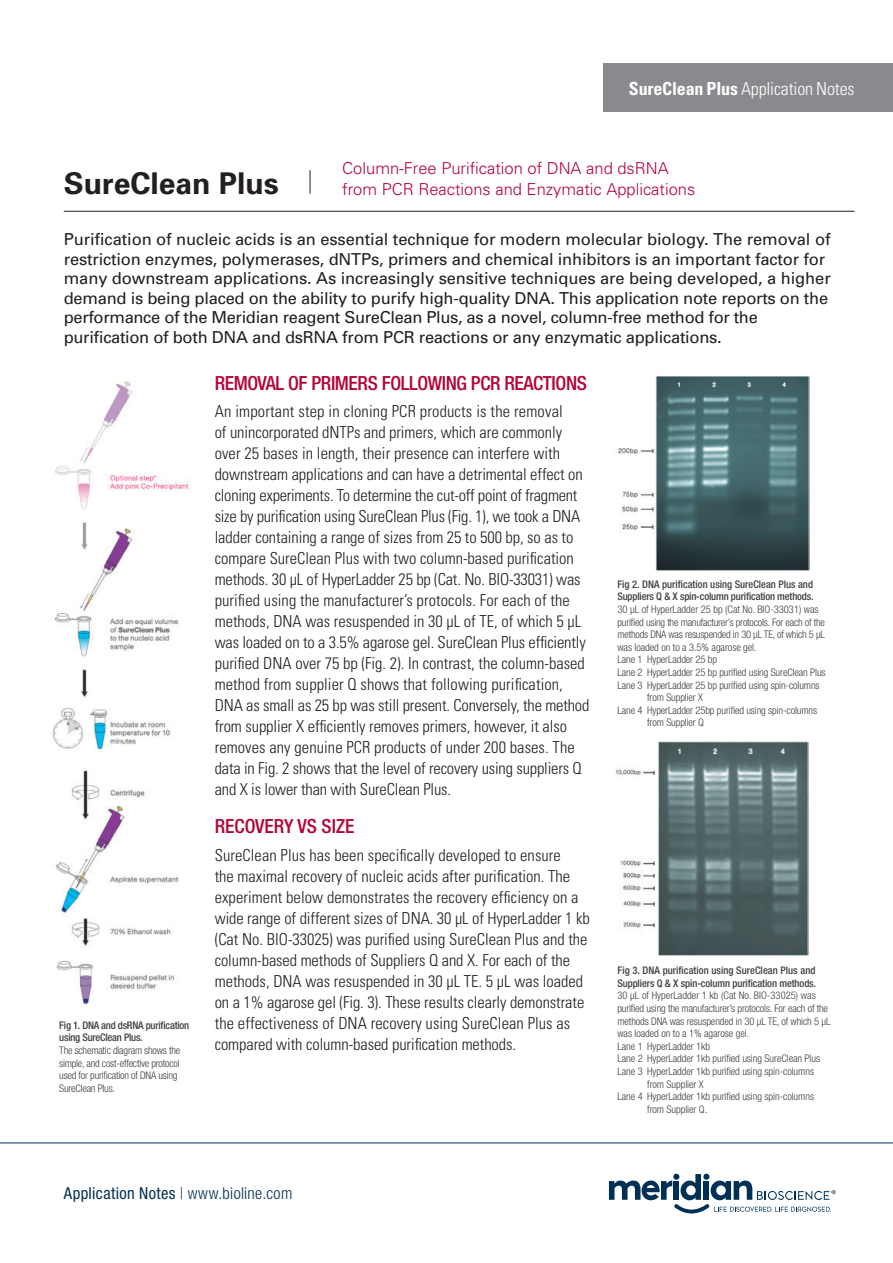
<style>
.page{position:relative;width:893px;height:1263px;background:#fff}
.page>*{position:absolute;margin:0;border:0;box-sizing:border-box;transform-origin:0 0}
.MAIN_Heading{font:700 30px "Univers";color:#231f20}
.BIOLINE_sub_heading{font:500 condensed 19.5px "Helvetica Neue";letter-spacing:-.02em;color:#b30437}
.BIOLINE_sub_heading-2{font:500 condensed 19.5px "Helvetica Neue";color:#b30437}
.t1{font:300 condensed 18px "Univers";letter-spacing:-.01em;color:#fff}
.body{font:300 condensed 16.5px/21px "Univers";letter-spacing:-.005em;color:#231f20}
.intro{font:16.5px/19.5px "Univers";letter-spacing:-.01em;color:#231f20}
.body-2{font:300 16.5px/21px "Univers";color:#b30437}
.t2{font:condensed 16.5px "Helvetica Neue";letter-spacing:.025em;color:#093153}
.BIOLINE_caption_body{font:300 condensed 10.5px/12.6px "Helvetica Neue";letter-spacing:-.01em;color:#3e3e3f}
.BIOLINE_caption_body-2{font:500 condensed 10.5px/12.6px "Helvetica Neue";letter-spacing:-.01em;color:#3e3e3f}
.s1{font-weight:700}
.s2{font-weight:300}
</style>
<div class="page">
<div style="left:603px;top:64px;width:290px;height:48px;background:#8a8a8e"></div>
<svg style="left:609px;top:1174px;width:227px;height:40px"></svg>
<hr style="left:0;top:1142px;width:893px;height:1px;background:#003056">
<hr style="left:64px;top:211px;width:790px;height:1px;background:#231f20">
<svg style="left:310px;top:170px;width:1px;height:24px"></svg>
<img style="left:52px;top:381px;width:137px;height:624px">
<img style="left:618px;top:376px;width:191px;height:195px">
<img style="left:615px;top:741px;width:194px;height:214px">
<p class="t1" style="left:629px;top:78px;width:227px"><span class="s1">SureClean Plus</span> Application Notes</p>
<p class="MAIN_Heading" style="left:64px;top:165px;width:217px">SureClean Plus</p>
<p class="body-2" style="left:342px;top:157px;width:354px">Column-Free Purification of DNA and dsRNA from PCR Reactions and Enzymatic Applications</p>
<p class="intro" style="left:64px;top:230px;width:768px">Purification of nucleic acids is an essential technique for modern molecular biology. The removal of restriction enzymes, polymerases, dNTPs, primers and chemical inhibitors is an important factor for many downstream applications. As increasingly sensitive techniques are being developed, a higher demand is being placed on the ability to purify high-quality DNA. This application note reports on the performance of the Meridian reagent SureClean Plus, as a novel, column-free method for the purification of both DNA and dsRNA from PCR reactions or any enzymatic applications.</p>
<p class="BIOLINE_sub_heading" style="left:215px;top:371px;width:374px">REMOVAL OF PRIMERS FOLLOWING PCR REACTIONS</p>
<p class="body" style="left:215px;top:401px;width:376px">An important step in cloning PCR products is the removal<br>of unincorporated dNTPs and primers, which are commonly over 25 bases in length, their presence can interfere with downstream applications and can have a detrimental effect on cloning experiments. To determine the cut-off point of fragment size by purification using SureClean Plus (Fig. 1), we took a DNA ladder containing a range of sizes from 25 to 500 bp, so as to compare SureClean Plus with two column-based purification methods. 30 μL of HyperLadder 25 bp (Cat. No. BIO-33031) was purified using the manufacturer’s protocols. For each of the methods, DNA was resuspended in 30 μL of TE, of which 5 μL was loaded on to a 3.5% agarose gel. SureClean Plus efficiently purified DNA over 75 bp (Fig. 2). In contrast, the column-based method from supplier Q shows that following purification, DNA as small as 25 bp was still present. Conversely, the method from supplier X efficiently removes primers, however, it also removes any genuine PCR products of under 200 bases. The data in Fig. 2 shows that the level of recovery using suppliers Q and X is lower than with SureClean Plus.</p>
<p class="BIOLINE_sub_heading-2" style="left:215px;top:815px;width:141px">RECOVERY VS SIZE</p>
<p class="body" style="left:215px;top:844px;width:377px">SureClean Plus has been specifically developed to ensure<br>the maximal recovery of nucleic acids after purification. The experiment below demonstrates the recovery efficiency on a wide range of different sizes of DNA. 30 μL of HyperLadder 1 kb (Cat No. BIO-33025) was purified using SureClean Plus and the column-based methods of Suppliers Q and X. For each of the methods, DNA was resuspended in 30 μL TE. 5 μL was loaded on a 1% agarose gel (Fig. 3). These results clearly demonstrate the effectiveness of DNA recovery using SureClean Plus as compared with column-based purification methods.</p>
<p class="BIOLINE_caption_body-2" style="left:617px;top:578px;width:198px">Fig 2. DNA purification using SureClean Plus and<br>Suppliers Q &amp; X spin-column purification methods.</p>
<p class="BIOLINE_caption_body" style="left:617px;top:603px;width:209px">30 μL of HyperLadder 25 bp (Cat No. BIO-33031) was purified using the manufacturer’s protocols. For each of the methods DNA was resuspended in 30 μL TE, of which 5 μL was loaded on to a 3.5% agarose gel.</p>
<p class="BIOLINE_caption_body" style="left:617px;top:653px;width:101px">Lane 1 HyperLadder 25 bp</p>
<p class="BIOLINE_caption_body" style="left:617px;top:666px;width:210px">Lane 2 HyperLadder 25 bp purified using SureClean Plus</p>
<p class="BIOLINE_caption_body" style="left:647px;top:679px;width:174px;text-indent:-30px">Lane 3 HyperLadder 25 bp purified using spin-columns from Supplier X</p>
<p class="BIOLINE_caption_body" style="left:647px;top:704px;width:172px;text-indent:-30px">Lane 4 HyperLadder 25bp purified using spin-columns from Supplier Q</p>
<p class="BIOLINE_caption_body-2" style="left:617px;top:964px;width:200px">Fig 3. DNA purification using SureClean Plus and<br>Suppliers Q &amp; X spin-column purification methods.</p>
<p class="BIOLINE_caption_body" style="left:617px;top:989px;width:215px">30 μL of HyperLadder 1 kb (Cat No. BIO-33025) was purified using the manufacturer’s protocols. For each of the methods DNA was resuspended in 30 μL TE, of which 5 μL was loaded on to a 1% agarose gel.</p>
<p class="BIOLINE_caption_body" style="left:617px;top:1040px;width:94px">Lane 1 HyperLadder 1kb</p>
<p class="BIOLINE_caption_body" style="left:617px;top:1052px;width:204px">Lane 2 HyperLadder 1kb purified using SureClean Plus</p>
<p class="BIOLINE_caption_body" style="left:647px;top:1065px;width:168px;text-indent:-30px">Lane 3 HyperLadder 1kb purified using spin-columns from Supplier X</p>
<p class="BIOLINE_caption_body" style="left:647px;top:1090px;width:168px;text-indent:-30px">Lane 4 HyperLadder 1kb purified using spin-columns from Supplier Q.</p>
<p class="BIOLINE_caption_body-2" style="left:59px;top:1019px;width:132px">Fig 1. DNA and dsRNA purification using SureClean Plus.</p>
<p class="BIOLINE_caption_body" style="left:59px;top:1044px;width:123px">The schematic diagram shows the simple, and cost-effective protocol used for purification of DNA using<br>SureClean Plus.</p>
<p class="t2" style="left:64px;top:1184px;width:230px">Application Notes <span class="s2">| www.bioline.com</span></p>
</div>
